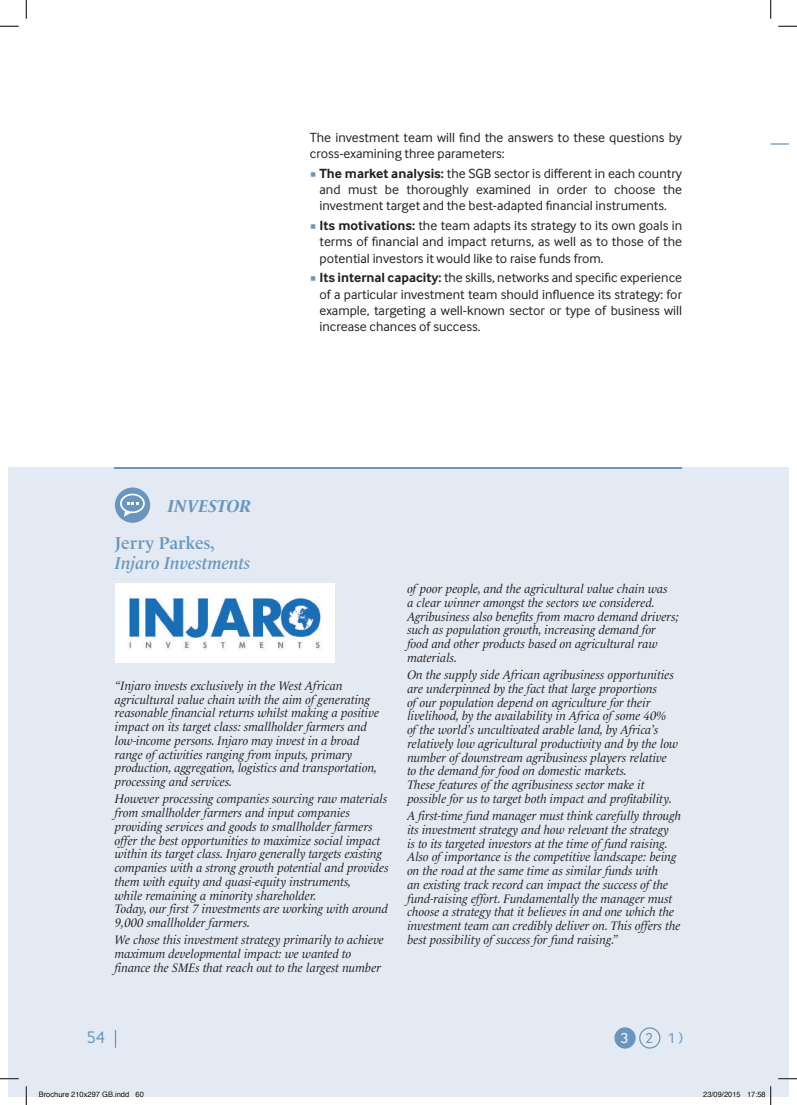
<style>
.page{position:relative;width:797px;height:1105px;background:#fff}
.page>*{position:absolute;margin:0;border:0;box-sizing:border-box;transform-origin:0 0}
.t1{font:italic 600 17.5px "Le Monde Livre";color:#6896be}
.t2{font:600 17.5px "Le Monde Livre";color:#6896be}
.t3{font:italic 700 17.5px "Le Monde Livre";color:#6896be}
.t4{font:17.5px "Inter Face";color:#6896be}
.t5{font:15px "Inter Face";color:#6896be}
.t6{font:13.75px/16.2px "Inter Face";color:#231f20;text-align:justify}
.t7{font:italic 12.5px/13.8px "Le Monde Livre";color:#231f20}
.t8{font:7.5px "Helvetica";color:#000}
.s1{color:#6896be}
.s2{font-weight:700}
.s3{color:#fff}
</style>
<div class="page">
<div style="left:9px;top:467px;width:761px;height:629px;background:#e4eaf3"></div>
<hr style="left:115px;top:467px;width:567px;height:2px;background:#6896be">
<div style="left:115px;top:487px;width:35px;height:36px;background:#6896be;border-radius:50%"></div>
<svg style="left:120px;top:494px;width:25px;height:23px"></svg>
<svg style="left:770px;top:143px;width:18px;height:2px"></svg>
<div style="left:770px;top:467px;width:18px;height:629px;background:#e4eaf3"></div>
<svg style="left:115px;top:1030px;width:1px;height:18px"></svg>
<div style="left:615px;top:1028px;width:20px;height:20px;background:#6896be;border-radius:50%"></div>
<div style="left:614px;top:1027px;width:21px;height:21px;border:1px solid #6896be;border-radius:50%"></div>
<div style="left:639px;top:1027px;width:21px;height:21px;border:1px solid #6896be;border-radius:50%"></div>
<div style="left:115px;top:583px;width:220px;height:80px;background:#fff"></div>
<img style="left:128px;top:594px;width:194px;height:56px">
<svg style="left:0;top:25px;width:19px;height:2px"></svg>
<svg style="left:778px;top:25px;width:19px;height:2px"></svg>
<svg style="left:0;top:1078px;width:19px;height:1px"></svg>
<svg style="left:778px;top:1078px;width:19px;height:1px"></svg>
<svg style="left:25px;top:0;width:2px;height:19px"></svg>
<svg style="left:25px;top:1086px;width:2px;height:19px"></svg>
<svg style="left:770px;top:0;width:1px;height:19px"></svg>
<svg style="left:39px;top:1091px;width:90px;height:6px"></svg>
<svg style="left:135px;top:1092px;width:9px;height:5px"></svg>
<svg style="left:703px;top:1092px;width:38px;height:5px"></svg>
<svg style="left:747px;top:1086px;width:24px;height:19px"></svg>
<p class="t6" style="left:310px;top:129px;width:374px">The investment team will find the answers to these questions by cross-examining three parameters:</p>
<p class="t6" style="left:319px;top:165px;width:364px;text-indent:-10px"><span class="s1">▪</span> <span class="s2">The market analysis:</span> the SGB sector is different in each country and must be thoroughly examined in order to choose the investment target and the best-adapted financial instruments.</p>
<p class="t6" style="left:319px;top:217px;width:364px;text-indent:-10px"><span class="s1">▪</span> <span class="s2">Its motivations:</span> the team adapts its strategy to its own goals in terms of financial and impact returns, as well as to those of the potential investors it would like to raise funds from.</p>
<p class="t6" style="left:319px;top:270px;width:364px;text-indent:-10px"><span class="s1">▪</span> <span class="s2">Its internal capacity:</span> the skills, networks and specific experience of a particular investment team should influence its strategy: for example, targeting a well-known sector or type of business will increase chances of success.</p>
<h1 class="t3" style="left:168px;top:495px;width:85px">INVESTOR</h1>
<h1 class="t2" style="left:115px;top:533px;width:101px">Jerry Parkes,</h1>
<h1 class="t1" style="left:115px;top:553px;width:137px">Injaro Investments</h1>
<p class="t7" style="left:115px;top:679px;width:266px">“Injaro invests exclusively in the West African agricultural value chain with the aim of generating reasonable financial returns whilst making a positive impact on its target class: smallholder farmers and low-income persons. Injaro may invest in a broad range of activities ranging from inputs, primary production, aggregation, logistics and transportation, processing and services.</p>
<p class="t7" style="left:115px;top:792px;width:275px">However processing companies sourcing raw materials from smallholder farmers and input companies providing services and goods to smallholder farmers offer the best opportunities to maximize social impact within its target class. Injaro generally targets existing companies with a strong growth potential and provides them with equity and quasi-equity instruments,<br>while remaining a minority shareholder.<br>Today, our first 7 investments are working with around 9,000 smallholder farmers.</p>
<p class="t7" style="left:115px;top:933px;width:271px">We chose this investment strategy primarily to achieve maximum developmental impact: we wanted to finance the SMEs that reach out to the largest number</p>
<p class="t7" style="left:407px;top:582px;width:273px">of poor people, and the agricultural value chain was<br>a clear winner amongst the sectors we considered.<br>Agribusiness also benefits from macro demand drivers; such as population growth, increasing demand for food and other products based on agricultural raw materials.</p>
<p class="t7" style="left:407px;top:668px;width:272px">On the supply side African agribusiness opportunities are underpinned by the fact that large proportions<br>of our population depend on agriculture for their livelihood, by the availability in Africa of some 40% of the world’s uncultivated arable land, by Africa’s relatively low agricultural productivity and by the low number of downstream agribusiness players relative to the demand for food on domestic markets.<br>These features of the agribusiness sector make it possible for us to target both impact and profitability.</p>
<p class="t7" style="left:407px;top:809px;width:275px">A first-time fund manager must think carefully through its investment strategy and how relevant the strategy<br>is to its targeted investors at the time of fund raising.<br>Also of importance is the competitive landscape: being on the road at the same time as similar funds with<br>an existing track record can impact the success of the fund-raising effort. Fundamentally the manager must choose a strategy that it believes in and one which the investment team can credibly deliver on. This offers the best possibility of success for fund raising.”</p>
<h1 class="t4" style="left:86px;top:1027px;width:20px">54</h1>
<p class="t5" style="left:620px;top:1029px;width:64px"><span class="s3">3</span>21 )</p>
<p class="t8" style="left:39px;top:1089px;width:107px">Brochure 210x297 GB.indd 60</p>
<p class="t8" style="left:703px;top:1089px;width:64px">23/09/2015 17:58</p>
</div>
